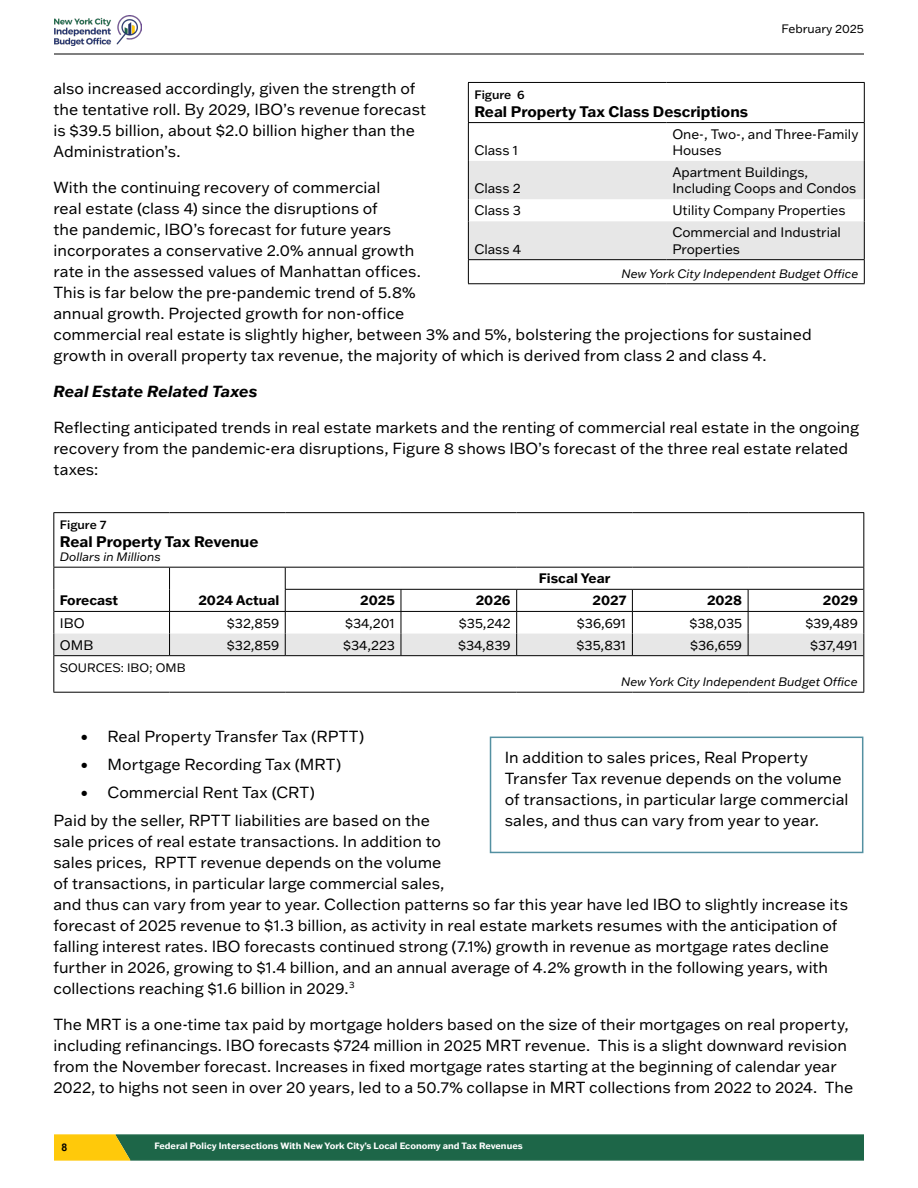
<style>
.page{position:relative;width:918px;height:1188px;background:#fff}
.page>*{position:absolute;margin:0;border:0;box-sizing:border-box;transform-origin:0 0}
.t1{font:15.75px/21px "Franklin Gothic ATF";color:#000}
.Heading_4{font:italic 700 15.75px "Franklin Gothic ATF";letter-spacing:.005em;color:#000}
.t2{font:700 15px "Franklin Gothic ATF";color:#000}
.t3{font:13.5px/16.2px "Franklin Gothic ATF";color:#000}
.t4{font:700 13.5px "Franklin Gothic ATF";color:#000}
.t5{font:italic 12px "Franklin Gothic ATF";color:#000}
.t6{font:12px "Franklin Gothic ATF";color:#000}
.t7{font:500 12px "Franklin Gothic ATF";color:#000}
.t8{font:700 10.5px "Arial";color:#000}
.t9{font:700 9px "Franklin Gothic ATF";color:#fff}
</style>
<div class="page">
<hr style="left:54px;top:54px;width:810px;height:1px;background:#000">
<img style="left:54px;top:15px;width:87px;height:31px">
<svg style="left:54px;top:1134px;width:810px;height:27px;background:#367247"></svg>
<hr style="left:468px;top:123px;width:1px;height:38px;background:#000">
<hr style="left:864px;top:123px;width:1px;height:38px;background:#000">
<svg style="left:468px;top:161px;width:397px;height:122px"></svg>
<hr style="left:468px;top:283px;width:198px;height:1px;background:#000">
<hr style="left:666px;top:283px;width:199px;height:1px;background:#000">
<hr style="left:468px;top:82px;width:198px;height:1px;background:#000">
<hr style="left:468px;top:83px;width:1px;height:39px;background:#000">
<hr style="left:666px;top:82px;width:199px;height:1px;background:#000">
<hr style="left:864px;top:83px;width:1px;height:39px;background:#000">
<hr style="left:468px;top:122px;width:198px;height:1px;background:#000">
<hr style="left:666px;top:122px;width:199px;height:1px;background:#000">
<hr style="left:468px;top:259px;width:198px;height:1px;background:#000">
<hr style="left:666px;top:259px;width:199px;height:1px;background:#000">
<hr style="left:53px;top:656px;width:1px;height:36px;background:#000">
<hr style="left:863px;top:656px;width:1px;height:36px;background:#000">
<hr style="left:53px;top:692px;width:117px;height:1px;background:#000">
<hr style="left:170px;top:692px;width:115px;height:1px;background:#000">
<hr style="left:285px;top:692px;width:116px;height:1px;background:#000">
<hr style="left:401px;top:692px;width:116px;height:1px;background:#000">
<hr style="left:517px;top:692px;width:115px;height:1px;background:#000">
<hr style="left:632px;top:692px;width:116px;height:1px;background:#000">
<hr style="left:748px;top:692px;width:116px;height:1px;background:#000">
<hr style="left:53px;top:512px;width:117px;height:1px;background:#000">
<hr style="left:53px;top:513px;width:1px;height:54px;background:#000">
<hr style="left:170px;top:512px;width:115px;height:1px;background:#000">
<hr style="left:285px;top:512px;width:116px;height:1px;background:#000">
<hr style="left:401px;top:512px;width:116px;height:1px;background:#000">
<hr style="left:517px;top:512px;width:115px;height:1px;background:#000">
<hr style="left:632px;top:512px;width:116px;height:1px;background:#000">
<hr style="left:748px;top:512px;width:116px;height:1px;background:#000">
<hr style="left:863px;top:513px;width:1px;height:54px;background:#000">
<hr style="left:53px;top:567px;width:117px;height:1px;background:#000">
<hr style="left:170px;top:567px;width:115px;height:1px;background:#000">
<hr style="left:285px;top:567px;width:116px;height:1px;background:#000">
<hr style="left:401px;top:567px;width:116px;height:1px;background:#000">
<hr style="left:517px;top:567px;width:115px;height:1px;background:#000">
<hr style="left:632px;top:567px;width:116px;height:1px;background:#000">
<hr style="left:748px;top:567px;width:116px;height:1px;background:#000">
<svg style="left:53px;top:568px;width:811px;height:88px"></svg>
<div style="left:490px;top:737px;width:373px;height:116px;border:2px solid #5390a1"></div>
<p class="t6" style="left:782px;top:20px;width:84px">February 2025</p>
<p class="t1" style="left:53px;top:78px;width:374px">also increased accordingly, given the strength of the tentative roll. By 2029, IBO’s revenue forecast is $39.5 billion, about $2.0 billion higher than the Administration’s.</p>
<p class="t1" style="left:53px;top:177px;width:760px">With the continuing recovery of commercial<br>real estate (class 4) since the disruptions of<br>the pandemic, IBO’s forecast for future years<br>incorporates a conservative 2.0% annual growth<br>rate in the assessed values of Manhattan offices.<br>This is far below the pre-pandemic trend of 5.8%<br>annual growth. Projected growth for non-office<br>commercial real estate is slightly higher, between 3% and 5%, bolstering the projections for sustained growth in overall property tax revenue, the majority of which is derived from class 2 and class 4.</p>
<p class="Heading_4" style="left:53px;top:381px;width:206px">Real Estate Related Taxes</p>
<p class="t1" style="left:53px;top:417px;width:807px">Reflecting anticipated trends in real estate markets and the renting of commercial real estate in the ongoing recovery from the pandemic-era disruptions, Figure 8 shows IBO’s forecast of the three real estate related taxes:</p>
<p class="t7" style="left:474px;top:86px;width:52px">Figure 6</p>
<p class="t2" style="left:474px;top:101px;width:275px">Real Property Tax Class Descriptions</p>
<p class="t3" style="left:474px;top:142px;width:45px">Class 1</p>
<p class="t3" style="left:672px;top:125px;width:188px">One-, Two-, and Three-Family<br>Houses</p>
<p class="t3" style="left:672px;top:164px;width:186px">Apartment Buildings,<br>Including Coops and Condos</p>
<p class="t3" style="left:474px;top:180px;width:48px">Class 2</p>
<p class="t3" style="left:474px;top:202px;width:48px">Class 3</p>
<p class="t3" style="left:672px;top:202px;width:175px">Utility Company Properties</p>
<p class="t3" style="left:474px;top:240px;width:48px">Class 4</p>
<p class="t3" style="left:672px;top:224px;width:170px">Commercial and Industrial<br>Properties</p>
<p class="t5" style="left:622px;top:265px;width:238px">New York City Independent Budget Office</p>
<p class="t7" style="left:60px;top:516px;width:48px">Figure 7</p>
<p class="t2" style="left:60px;top:531px;width:200px">Real Property Tax Revenue</p>
<p class="t5" style="left:60px;top:549px;width:103px">Dollars in Millions</p>
<p class="t4" style="left:60px;top:592px;width:60px">Forecast</p>
<p class="t4" style="left:198px;top:592px;width:82px">2024 Actual</p>
<p class="t4" style="left:539px;top:569px;width:73px">Fiscal Year</p>
<p class="t4" style="left:360px;top:592px;width:36px">2025</p>
<p class="t4" style="left:476px;top:592px;width:36px">2026</p>
<p class="t4" style="left:593px;top:592px;width:35px">2027</p>
<p class="t4" style="left:707px;top:592px;width:37px">2028</p>
<p class="t4" style="left:823px;top:592px;width:36px">2029</p>
<p class="t3" style="left:60px;top:614px;width:26px">IBO</p>
<p class="t3" style="left:227px;top:614px;width:54px">$32,859</p>
<p class="t3" style="left:345px;top:614px;width:51px">$34,201</p>
<p class="t3" style="left:459px;top:614px;width:53px">$35,242</p>
<p class="t3" style="left:577px;top:614px;width:51px">$36,691</p>
<p class="t3" style="left:689px;top:614px;width:54px">$38,035</p>
<p class="t3" style="left:805px;top:614px;width:54px">$39,489</p>
<p class="t3" style="left:60px;top:636px;width:35px">OMB</p>
<p class="t3" style="left:227px;top:636px;width:54px">$32,859</p>
<p class="t3" style="left:343px;top:636px;width:53px">$34,223</p>
<p class="t3" style="left:458px;top:636px;width:54px">$34,839</p>
<p class="t3" style="left:577px;top:636px;width:51px">$35,831</p>
<p class="t3" style="left:690px;top:636px;width:53px">$36,659</p>
<p class="t3" style="left:810px;top:636px;width:49px">$37,491</p>
<p class="t6" style="left:60px;top:659px;width:127px">SOURCES: IBO; OMB</p>
<p class="t5" style="left:621px;top:674px;width:238px">New York City Independent Budget Office</p>
<p class="t1" style="left:80px;top:726px;width:285px">• Real Property Transfer Tax (RPTT)</p>
<p class="t1" style="left:80px;top:754px;width:262px">• Mortgage Recording Tax (MRT)</p>
<p class="t1" style="left:80px;top:781px;width:236px">• Commercial Rent Tax (CRT)</p>
<p class="t1" style="left:53px;top:809px;width:796px">Paid by the seller, RPTT liabilities are based on the<br>sale prices of real estate transactions. In addition to<br>sales prices, RPTT revenue depends on the volume<br>of transactions, in particular large commercial sales,<br>and thus can vary from year to year. Collection patterns so far this year have led IBO to slightly increase its forecast of 2025 revenue to $1.3 billion, as activity in real estate markets resumes with the anticipation of falling interest rates. IBO forecasts continued strong (7.1%) growth in revenue as mortgage rates decline further in 2026, growing to $1.4 billion, and an annual average of 4.2% growth in the following years, with collections reaching $1.6 billion in 2029.<sup>3</sup></p>
<p class="t1" style="left:53px;top:1013px;width:802px">The MRT is a one-time tax paid by mortgage holders based on the size of their mortgages on real property, including refinancings. IBO forecasts $724 million in 2025 MRT revenue. This is a slight downward revision from the November forecast. Increases in fixed mortgage rates starting at the beginning of calendar year 2022, to highs not seen in over 20 years, led to a 50.7% collapse in MRT collections from 2022 to 2024. The</p>
<p class="t1" style="left:505px;top:747px;width:345px">In addition to sales prices, Real Property Transfer Tax revenue depends on the volume of transactions, in particular large commercial sales, and thus can vary from year to year.</p>
<p class="t8" style="left:62px;top:1141px;width:7px">8</p>
<p class="t9" style="left:154px;top:1140px;width:370px">Federal Policy Intersections With New York City’s Local Economy and Tax Revenues</p>
</div>
